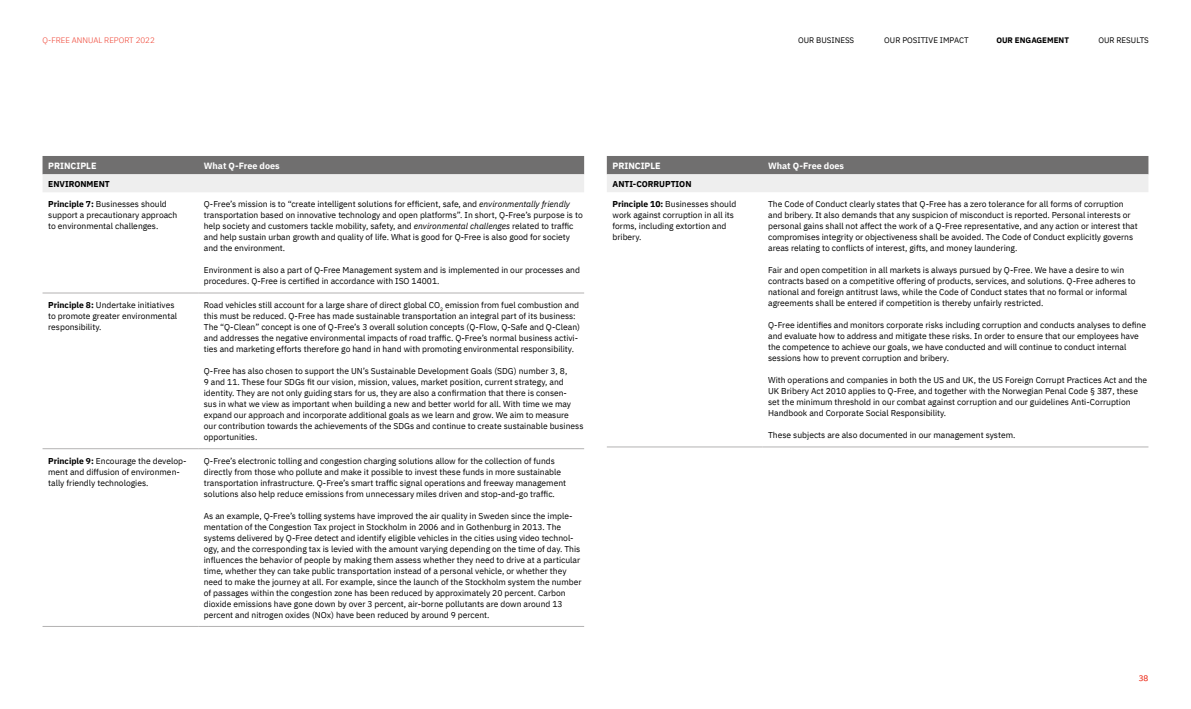
<style>
.page{position:relative;width:1191px;height:709px;background:#fff}
.page>*{position:absolute;margin:0;border:0;box-sizing:border-box;transform-origin:0 0}
.t1{font:700 9px "IBM Plex Sans";color:#fff}
.t2{font:8.5px/11px "IBM Plex Sans";color:#000}
.t3{font:700 8.5px "IBM Plex Sans";color:#000}
.t4{font:8px "IBM Plex Sans";color:#000}
.t5{font:300 8px "IBM Plex Sans";color:#ee3524}
.t6{font:700 8px "IBM Plex Sans";color:#000}
.s1{font-weight:700}
.s2{font-style:italic}
</style>
<div class="page">
<svg style="left:43px;top:156px;width:541px;height:36px;background:#aeaeae"></svg>
<hr style="left:43px;top:293px;width:155px;height:1px;background:#b3b2b2">
<hr style="left:198px;top:293px;width:386px;height:1px;background:#b3b2b2">
<hr style="left:43px;top:448px;width:155px;height:1px;background:#b3b2b2">
<hr style="left:198px;top:448px;width:386px;height:1px;background:#b3b2b2">
<hr style="left:43px;top:626px;width:155px;height:1px;background:#b3b2b2">
<hr style="left:198px;top:626px;width:386px;height:1px;background:#b3b2b2">
<svg style="left:607px;top:156px;width:541px;height:36px;background:#aeaeae"></svg>
<hr style="left:607px;top:447px;width:155px;height:1px;background:#b3b2b2">
<hr style="left:762px;top:447px;width:386px;height:1px;background:#b3b2b2">
<p class="t5" style="left:43px;top:34px;width:114px">Q-FREE ANNUAL REPORT 2022</p>
<p class="t4" style="left:798px;top:34px;width:58px">OUR BUSINESS</p>
<p class="t4" style="left:884px;top:34px;width:86px">OUR POSITIVE IMPACT</p>
<p class="t6" style="left:996px;top:34px;width:74px">OUR ENGAGEMENT</p>
<p class="t4" style="left:1098px;top:34px;width:52px">OUR RESULTS</p>
<p class="t1" style="left:48px;top:158px;width:50px">PRINCIPLE</p>
<p class="t1" style="left:204px;top:158px;width:77px">What Q-Free does</p>
<p class="t3" style="left:48px;top:177px;width:63px">ENVIRONMENT</p>
<p class="t2" style="left:48px;top:198px;width:131px"><span class="s1">Principle 7:</span> Businesses should support a precautionary approach to environmental challenges.</p>
<p class="t2" style="left:204px;top:198px;width:380px">Q-Free’s mission is to “create intelligent solutions for efficient, safe, and <span class="s2">environmentally friendly </span>transportation based on innovative technology and open platforms”. In short, Q-Free’s purpose is to help society and customers tackle mobility, safety, and <span class="s2">environmental challenges</span> related to traffic and help sustain urban growth and quality of life. What is good for Q-Free is also good for society and the environment.</p>
<p class="t2" style="left:204px;top:264px;width:378px">Environment is also a part of Q-Free Management system and is implemented in our processes and procedures. Q-Free is certified in accordance with ISO 14001.</p>
<p class="t2" style="left:48px;top:299px;width:130px"><span class="s1">Principle 8:</span> Undertake initiatives to promote greater environmental responsibility.</p>
<p class="t2" style="left:204px;top:299px;width:378px">Road vehicles still account for a large share of direct global CO<sub>2</sub> emission from fuel combustion and this must be reduced. Q-Free has made sustainable transportation an integral part of its business:<br>The “Q-Clean” concept is one of Q-Free’s 3 overall solution concepts (Q-Flow, Q-Safe and Q-Clean) and addresses the negative environmental impacts of road traffic. Q-Free’s normal business activi&shy;ties and marketing efforts therefore go hand in hand with promoting environmental responsibility.</p>
<p class="t2" style="left:204px;top:365px;width:381px">Q-Free has also chosen to support the UN’s Sustainable Development Goals (SDG) number 3, 8,<br>9 and 11. These four SDGs fit our vision, mission, values, market position, current strategy, and identity. They are not only guiding stars for us, they are also a confirmation that there is consen-<br>sus in what we view as important when building a new and better world for all. With time we may expand our approach and incorporate additional goals as we learn and grow. We aim to measure our contribution towards the achievements of the SDGs and continue to create sustainable business opportunities.</p>
<p class="t2" style="left:48px;top:454px;width:140px"><span class="s1">Principle 9:</span> Encourage the develop&shy;ment and diffusion of environmen&shy;tally friendly technologies.</p>
<p class="t2" style="left:204px;top:454px;width:364px">Q-Free’s electronic tolling and congestion charging solutions allow for the collection of funds directly from those who pollute and make it possible to invest these funds in more sustainable transportation infrastructure. Q-Free’s smart traffic signal operations and freeway management solutions also help reduce emissions from unnecessary miles driven and stop-and-go traffic.</p>
<p class="t2" style="left:204px;top:509px;width:379px">As an example, Q-Free’s tolling systems have improved the air quality in Sweden since the imple&shy;mentation of the Congestion Tax project in Stockholm in 2006 and in Gothenburg in 2013. The systems delivered by Q-Free detect and identify eligible vehicles in the cities using video technol&shy;ogy, and the corresponding tax is levied with the amount varying depending on the time of day. This influences the behavior of people by making them assess whether they need to drive at a particular time, whether they can take public transportation instead of a personal vehicle, or whether they need to make the journey at all. For example, since the launch of the Stockholm system the number of passages within the congestion zone has been reduced by approximately 20 percent. Carbon dioxide emissions have gone down by over 3 percent, air-borne pollutants are down around 13 percent and nitrogen oxides (NOx) have been reduced by around 9 percent.</p>
<p class="t1" style="left:612px;top:158px;width:50px">PRINCIPLE</p>
<p class="t1" style="left:768px;top:158px;width:77px">What Q-Free does</p>
<p class="t3" style="left:612px;top:177px;width:81px">ANTI-CORRUPTION</p>
<p class="t2" style="left:612px;top:198px;width:125px"><span class="s1">Principle 10:</span> Businesses should work against corruption in all its forms, including extortion and bribery.</p>
<p class="t2" style="left:768px;top:198px;width:371px">The Code of Conduct clearly states that Q-Free has a zero tolerance for all forms of corruption and bribery. It also demands that any suspicion of misconduct is reported. Personal interests or personal gains shall not affect the work of a Q-Free representative, and any action or interest that compromises integrity or objectiveness shall be avoided. The Code of Conduct explicitly governs areas relating to conflicts of interest, gifts, and money laundering.</p>
<p class="t2" style="left:768px;top:264px;width:369px">Fair and open competition in all markets is always pursued by Q-Free. We have a desire to win contracts based on a competitive offering of products, services, and solutions. Q-Free adheres to national and foreign antitrust laws, while the Code of Conduct states that no formal or informal agreements shall be entered if competition is thereby unfairly restricted.</p>
<p class="t2" style="left:768px;top:319px;width:379px">Q-Free identifies and monitors corporate risks including corruption and conducts analyses to define and evaluate how to address and mitigate these risks. In order to ensure that our employees have the competence to achieve our goals, we have conducted and will continue to conduct internal sessions how to prevent corruption and bribery.</p>
<p class="t2" style="left:768px;top:374px;width:381px">With operations and companies in both the US and UK, the US Foreign Corrupt Practices Act and the UK Bribery Act 2010 applies to Q-Free, and together with the Norwegian Penal Code § 387, these set the minimum threshold in our combat against corruption and our guidelines Anti-Corruption Handbook and Corporate Social Responsibility.</p>
<p class="t2" style="left:768px;top:429px;width:249px">These subjects are also documented in our management system.</p>
<p class="t5" style="left:1138px;top:672px;width:11px">38</p>
</div>
